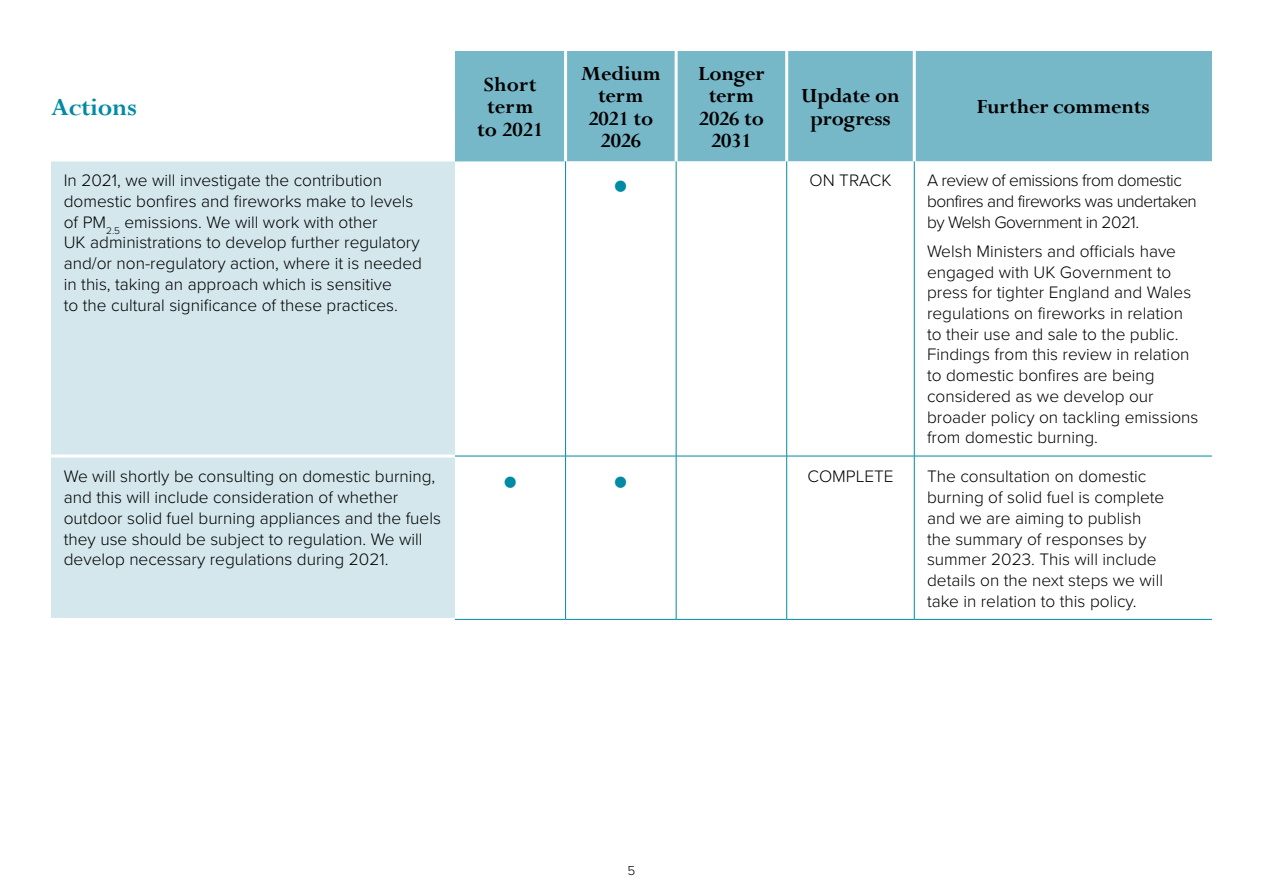
<style>
.page{position:relative;width:1263px;height:893px;background:#fff}
.page>*{position:absolute;margin:0;border:0;box-sizing:border-box;transform-origin:0 0}
.Centred_Dot{font:700 45px "Perpetua";color:#008ba4}
.Action_Heading{font:700 27px "Perpetua";letter-spacing:-.01em;color:#008ba4}
.Table_Headings_Centr{font:700 22.5px/22.5px "Perpetua";letter-spacing:-.01em;color:#000;text-align:center}
.Body_Text{font:700 22.5px/22.5px "Perpetua";color:#000;text-align:center}
.Body_Text-2{font:300 17.25px/20.7px "Proxima Nova";color:#000}
.Body_Text-3{font:300 17.25px/20.7px "Proxima Nova";letter-spacing:-.03em;color:#000}
.Body_Text_Centred{font:300 17.25px "Proxima Nova";color:#000}
.t1{font:300 13.5px "Proxima Nova";color:#000}
</style>
<div class="page">
<div style="left:455px;top:51px;width:111px;height:110px;background:#76b7c8"></div>
<div style="left:567px;top:51px;width:645px;height:110px;background:#76b7c8"></div>
<div style="left:51px;top:161px;width:404px;height:457px;background:#d4e7ed"></div>
<svg style="left:455px;top:161px;width:757px;height:458px"></svg>
<hr style="left:564px;top:51px;width:3px;height:110px;background:#fff">
<hr style="left:675px;top:51px;width:3px;height:110px;background:#fff">
<hr style="left:785px;top:51px;width:3px;height:110px;background:#fff">
<hr style="left:913px;top:51px;width:3px;height:110px;background:#fff">
<hr style="left:51px;top:454px;width:404px;height:3px;background:#fff">
<hr style="left:565px;top:161px;width:1px;height:295px;background:#008ba4">
<hr style="left:676px;top:161px;width:1px;height:295px;background:#008ba4">
<hr style="left:786px;top:161px;width:1px;height:295px;background:#008ba4">
<hr style="left:914px;top:161px;width:1px;height:295px;background:#008ba4">
<hr style="left:455px;top:456px;width:111px;height:1px;background:#008ba4">
<hr style="left:566px;top:456px;width:110px;height:1px;background:#008ba4">
<hr style="left:565px;top:456px;width:1px;height:163px;background:#008ba4">
<hr style="left:676px;top:456px;width:111px;height:1px;background:#008ba4">
<hr style="left:676px;top:456px;width:1px;height:163px;background:#008ba4">
<hr style="left:787px;top:456px;width:127px;height:1px;background:#008ba4">
<hr style="left:786px;top:456px;width:1px;height:163px;background:#008ba4">
<hr style="left:914px;top:456px;width:298px;height:1px;background:#008ba4">
<hr style="left:914px;top:456px;width:1px;height:163px;background:#008ba4">
<hr style="left:455px;top:619px;width:111px;height:1px;background:#008ba4">
<hr style="left:566px;top:619px;width:110px;height:1px;background:#008ba4">
<hr style="left:676px;top:619px;width:111px;height:1px;background:#008ba4">
<hr style="left:787px;top:619px;width:127px;height:1px;background:#008ba4">
<hr style="left:914px;top:619px;width:298px;height:1px;background:#008ba4">
<p class="Action_Heading" style="left:51px;top:90px;width:87px">Actions</p>
<p class="Body_Text" style="left:477px;top:73px;width:68px">Short term to 2021</p>
<p class="Table_Headings_Centr" style="left:581px;top:61px;width:81px">Medium term<br>2021 to<br>2026</p>
<p class="Table_Headings_Centr" style="left:698px;top:61px;width:68px">Longer term<br>2026 to<br>2031</p>
<p class="Table_Headings_Centr" style="left:801px;top:84px;width:100px">Update on progress</p>
<p class="Table_Headings_Centr" style="left:976px;top:95px;width:175px">Further comments</p>
<p class="Body_Text-2" style="left:64px;top:169px;width:360px">In 2021, we will investigate the contribution domestic bonfires and fireworks make to levels of PM<sub>2.5</sub> emissions. We will work with other<br>UK administrations to develop further regulatory and/or non-regulatory action, where it is needed in this, taking an approach which is sensitive<br>to the cultural significance of these practices.</p>
<p class="Centred_Dot" style="left:613px;top:160px;width:17px">•</p>
<p class="Body_Text_Centred" style="left:809px;top:168px;width:83px">ON TRACK</p>
<p class="Body_Text-3" style="left:927px;top:169px;width:271px">A review of emissions from domestic bonfires and fireworks was undertaken by Welsh Government in 2021.</p>
<p class="Body_Text-2" style="left:927px;top:240px;width:273px">Welsh Ministers and officials have engaged with UK Government to press for tighter England and Wales regulations on fireworks in relation to their use and sale to the public.<br>Findings from this review in relation to domestic bonfires are being considered as we develop our broader policy on tackling emissions from domestic burning.</p>
<p class="Body_Text-2" style="left:64px;top:465px;width:379px">We will shortly be consulting on domestic burning, and this will include consideration of whether outdoor solid fuel burning appliances and the fuels they use should be subject to regulation. We will develop necessary regulations during 2021.</p>
<p class="Centred_Dot" style="left:502px;top:456px;width:17px">•</p>
<p class="Centred_Dot" style="left:613px;top:456px;width:17px">•</p>
<p class="Body_Text_Centred" style="left:807px;top:464px;width:88px">COMPLETE</p>
<p class="Body_Text-2" style="left:927px;top:465px;width:239px">The consultation on domestic burning of solid fuel is complete and we are aiming to publish the summary of responses by summer 2023. This will include details on the next steps we will take in relation to this policy.</p>
<p class="t1" style="left:627px;top:860px;width:9px">5</p>
</div>
